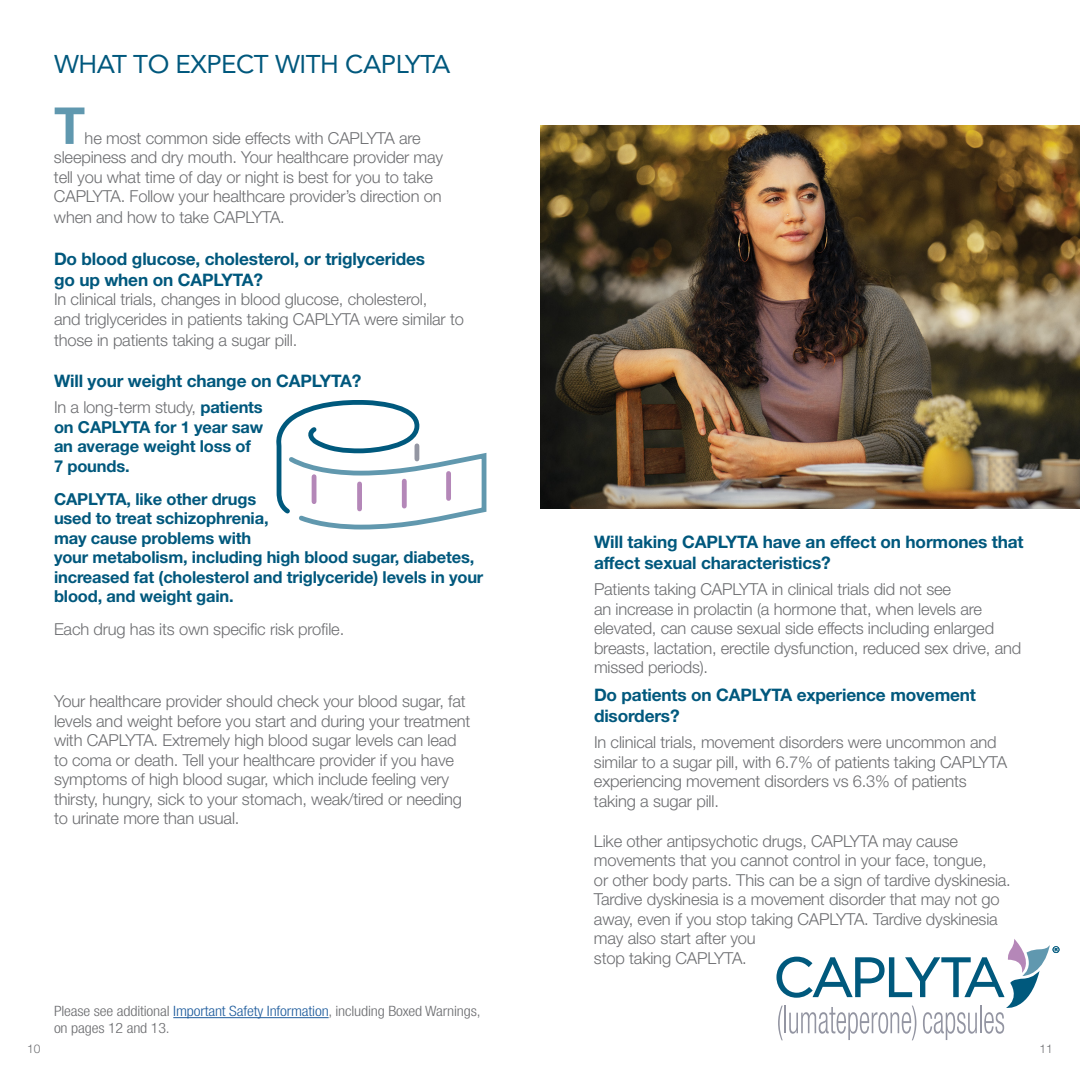
<style>
.page{position:relative;width:1080px;height:1080px;background:#fff}
.page>*{position:absolute;margin:0;border:0;box-sizing:border-box;transform-origin:0 0}
.t1{font:700 51px "Helvetica Neue LT Std";color:#6098af}
.t2{font:25.5px "Avenir LT Std";letter-spacing:-.02em;color:#00587d}
.t3{font:700 17.25px/21px "Helvetica Neue LT Std";letter-spacing:-.01em;color:#00587d}
.t4{font:300 16.5px/19.5px "Helvetica Neue LT Std";letter-spacing:-.01em;color:#6d6e71}
.t5{font:700 16.5px/19.5px "Helvetica Neue LT Std";letter-spacing:-.01em;color:#00587d}
.t6{font:300 condensed 14.25px/16.5px "Helvetica Neue LT Std";letter-spacing:-.01em;color:#6d6e71;scale:1.12 1}
.t7{font:300 12px "Helvetica Neue LT Std";color:#6d6e71}
.s1{font-weight:300;color:#6d6e71}
.s2{color:#215e9e}
</style>
<div class="page">
<svg style="left:276px;top:400px;width:211px;height:130px"></svg>
<hr style="left:415px;top:446px;width:4px;height:13px;background:#9396a2">
<hr style="left:312px;top:477px;width:4px;height:25px;background:#b487b8">
<div style="left:357px;top:484px;width:5px;height:25px;background:#b487b8"></div>
<div style="left:402px;top:481px;width:5px;height:25px;background:#b487b8"></div>
<div style="left:446px;top:473px;width:5px;height:25px;background:#b487b8"></div>
<hr style="left:173px;top:1017px;width:156px;height:1px;background:#215e9e">
<img style="left:540px;top:125px;width:540px;height:383px">
<svg style="left:776px;top:939px;width:284px;height:101px"></svg>
<h2 class="t2" style="left:54px;top:50px;width:398px">WHAT TO EXPECT WITH CAPLYTA</h2>
<h1 class="t1" style="left:54px;top:94px;width:33px">T</h1>
<p class="t4" style="left:54px;top:128px;width:391px;text-indent:31px">he most common side effects with CAPLYTA are sleepiness and dry mouth. Your healthcare provider may tell you what time of day or night is best for you to take CAPLYTA. Follow your healthcare provider’s direction on</p>
<p class="t4" style="left:54px;top:207px;width:232px">when and how to take CAPLYTA.</p>
<p class="t3" style="left:54px;top:248px;width:373px">Do blood glucose, cholesterol, or triglycerides go up when on CAPLYTA?</p>
<p class="t4" style="left:54px;top:289px;width:411px">In clinical trials, changes in blood glucose, cholesterol,<br>and triglycerides in patients taking CAPLYTA were similar to</p>
<p class="t4" style="left:54px;top:330px;width:245px">those in patients taking a sugar pill.</p>
<p class="t3" style="left:54px;top:370px;width:309px">Will your weight change on CAPLYTA?</p>
<p class="t5" style="left:54px;top:397px;width:211px"><span class="s1">In a long-term study,</span> patients on CAPLYTA for 1 year saw an average weight loss of<br>7 pounds.</p>
<p class="t5" style="left:54px;top:489px;width:431px">CAPLYTA, like other drugs<br>used to treat schizophrenia,<br>may cause problems with<br>your metabolism, including high blood sugar, diabetes, increased fat (cholesterol and triglyceride) levels in your blood, and weight gain.</p>
<p class="t4" style="left:54px;top:619px;width:292px">Each drug has its own specific risk profile.</p>
<p class="t4" style="left:54px;top:691px;width:418px">Your healthcare provider should check your blood sugar, fat levels and weight before you start and during your treatment with CAPLYTA. Extremely high blood sugar levels can lead to coma or death. Tell your healthcare provider if you have symptoms of high blood sugar, which include feeling very thirsty, hungry, sick to your stomach, weak/tired or needing to urinate more than usual.</p>
<p class="t7" style="left:27px;top:1041px;width:15px">10</p>
<p class="t6" style="left:54px;top:1003px;width:382px">Please see additional <span class="s2">Important Safety Information</span>, including Boxed Warnings, on pages 12 and 13.</p>
<p class="t3" style="left:594px;top:531px;width:431px">Will taking CAPLYTA have an effect on hormones that affect sexual characteristics?</p>
<p class="t4" style="left:594px;top:579px;width:429px">Patients taking CAPLYTA in clinical trials did not see<br>an increase in prolactin (a hormone that, when levels are elevated, can cause sexual side effects including enlarged breasts, lactation, erectile dysfunction, reduced sex drive, and missed periods).</p>
<p class="t3" style="left:594px;top:684px;width:383px">Do patients on CAPLYTA experience movement disorders?</p>
<p class="t4" style="left:594px;top:732px;width:415px">In clinical trials, movement disorders were uncommon and similar to a sugar pill, with 6.7% of patients taking CAPLYTA experiencing movement disorders vs 6.3% of patients taking a sugar pill.</p>
<p class="t4" style="left:594px;top:831px;width:418px">Like other antipsychotic drugs, CAPLYTA may cause movements that you cannot control in your face, tongue,<br>or other body parts. This can be a sign of tardive dyskinesia.<br>Tardive dyskinesia is a movement disorder that may not go away, even if you stop taking CAPLYTA. Tardive dyskinesia may also start after you<br>stop taking CAPLYTA.</p>
<p class="t7" style="left:1039px;top:1041px;width:15px">11</p>
</div>
